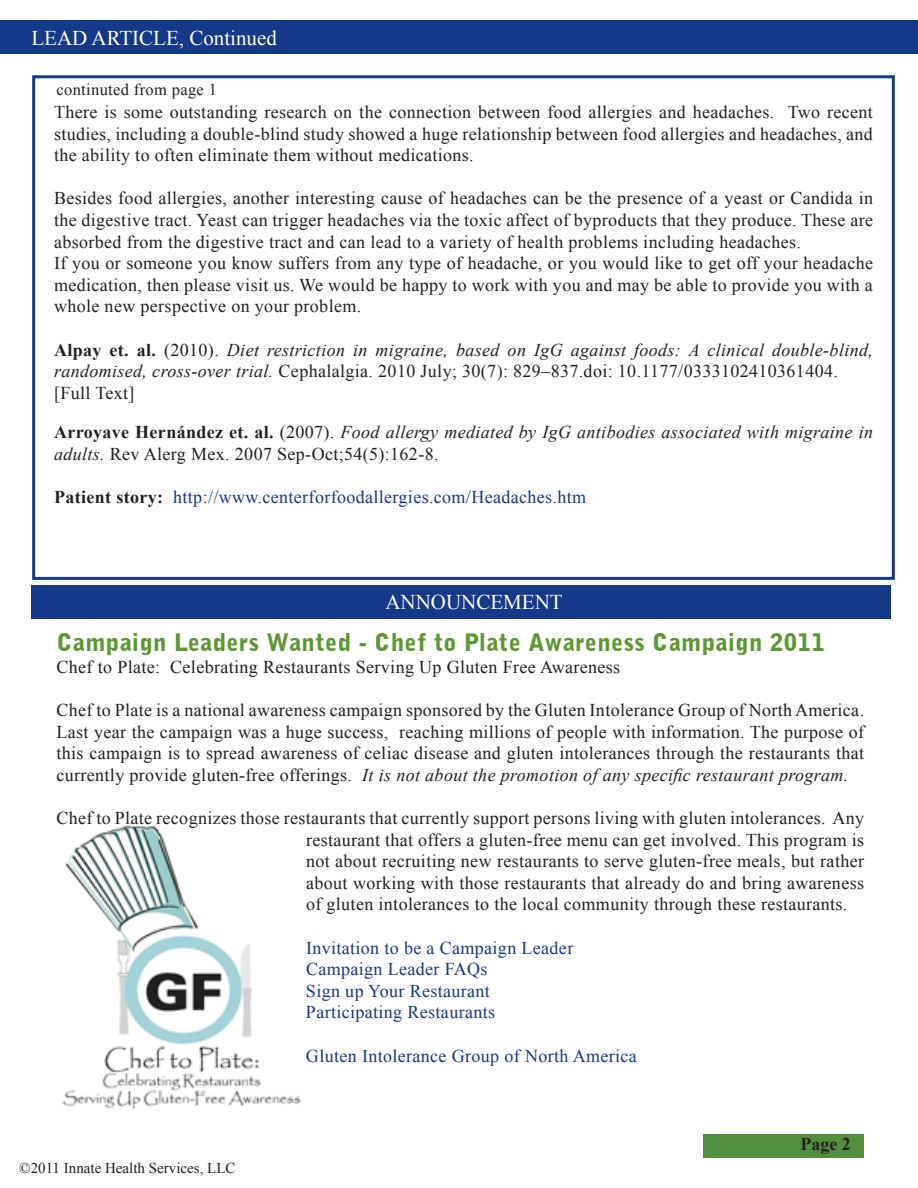
<style>
.page{position:relative;width:918px;height:1188px;background:#fff}
.page>*{position:absolute;margin:0;border:0;box-sizing:border-box;transform-origin:0 0}
.t1{font:900 24px "Bell Gothic BT";letter-spacing:.02em;color:#5c9731}
.t2{font:21px "Times New Roman";color:#fff}
.t3{font:18px/21.6px "Times New Roman";letter-spacing:.02em;color:#231f20;text-align:justify}
.t4{font:italic 18px/21.6px "Times New Roman";letter-spacing:.02em;color:#231f20}
.t5{font:18px "Times New Roman";letter-spacing:.02em;color:#153889}
.t6{font:700 18px "Times New Roman";color:#231f20}
.t7{font:16.5px "Times New Roman";letter-spacing:.02em;color:#231f20}
.t8{font:15px "Times New Roman";color:#231f20}
.s1{font-weight:700;font-style:normal}
.s2{font-style:normal}
.s3{font-weight:700;color:#231f20}
.s4{font-style:italic}
</style>
<div class="page">
<div style="left:32px;top:75px;width:863px;height:505px;border:3px solid #153889"></div>
<div style="left:704px;top:1134px;width:160px;height:23px;background:#548f40"></div>
<div style="left:0;top:21px;width:918px;height:33px;background:#153889"></div>
<img style="left:62px;top:825px;width:239px;height:285px">
<div style="left:31px;top:585px;width:860px;height:33px;background:#153889"></div>
<p class="t2" style="left:32px;top:23px;width:247px">LEAD ARTICLE, Continued</p>
<p class="t7" style="left:57px;top:79px;width:162px">continuted from page 1</p>
<p class="t3" style="left:54px;top:101px;width:820px">There is some outstanding research on the connection between food allergies and headaches. Two recent studies, including a double-blind study showed a huge relationship between food allergies and headaches, and the ability to often eliminate them without medications.</p>
<p class="t3" style="left:54px;top:187px;width:821px">Besides food allergies, another interesting cause of headaches can be the presence of a yeast or Candida in the digestive tract. Yeast can trigger headaches via the toxic affect of byproducts that they produce. These are absorbed from the digestive tract and can lead to a variety of health problems including headaches.</p>
<p class="t3" style="left:54px;top:252px;width:821px">If you or someone you know suffers from any type of headache, or you would like to get off your headache medication, then please visit us. We would be happy to work with you and may be able to provide you with a whole new perspective on your problem.</p>
<p class="t4" style="left:54px;top:338px;width:820px"><span class="s1">Alpay et. al.</span> <span class="s2">(2010).</span> Diet restriction in migraine, based on IgG against foods: A clinical double-blind, randomised, cross-over trial. <span class="s2">Cephalalgia. 2010 July; 30(7): 829–837.doi: 10.1177/0333102410361404.</span></p>
<p class="t3" style="left:54px;top:382px;width:82px">[Full Text]</p>
<p class="t4" style="left:54px;top:421px;width:821px"><span class="s1">Arroyave Hernández et. al.</span> <span class="s2">(2007).</span> Food allergy mediated by IgG antibodies associated with migraine in adults. <span class="s2">Rev Alerg Mex. 2007 Sep-Oct;54(5):162-8.</span></p>
<p class="t5" style="left:54px;top:485px;width:534px"><span class="s3">Patient story:</span> http://www.centerforfoodallergies.com/Headaches.htm</p>
<p class="t2" style="left:385px;top:587px;width:179px">ANNOUNCEMENT</p>
<p class="t1" style="left:57px;top:628px;width:770px">Campaign Leaders Wanted - Chef to Plate Awareness Campaign 2011</p>
<p class="t3" style="left:56px;top:656px;width:565px">Chef to Plate: Celebrating Restaurants Serving Up Gluten Free Awareness</p>
<p class="t3" style="left:56px;top:699px;width:809px">Chef to Plate is a national awareness campaign sponsored by the Gluten Intolerance Group of North America.<br>Last year the campaign was a huge success, reaching millions of people with information. The purpose of this campaign is to spread awareness of celiac disease and gluten intolerances through the restaurants that currently provide gluten-free offerings. <span class="s4">It is not about the promotion of any specific restaurant program.</span></p>
<p class="t3" style="left:306px;top:807px;width:560px;text-indent:-250px">Chef to Plate recognizes those restaurants that currently support persons living with gluten intolerances. Any restaurant that offers a gluten-free menu can get involved. This program is not about recruiting new restaurants to serve gluten-free meals, but rather about working with those restaurants that already do and bring awareness of gluten intolerances to the local community through these restaurants.</p>
<p class="t5" style="left:306px;top:936px;width:269px">Invitation to be a Campaign Leader</p>
<p class="t5" style="left:306px;top:957px;width:183px">Campaign Leader FAQs</p>
<p class="t5" style="left:306px;top:979px;width:185px">Sign up Your Restaurant</p>
<p class="t5" style="left:306px;top:1000px;width:191px">Participating Restaurants</p>
<p class="t5" style="left:306px;top:1044px;width:332px">Gluten Intolerance Group of North America</p>
<p class="t8" style="left:19px;top:1158px;width:218px">©2011 Innate Health Services, LLC</p>
<p class="t6" style="left:800px;top:1132px;width:52px">Page 2</p>
</div>
